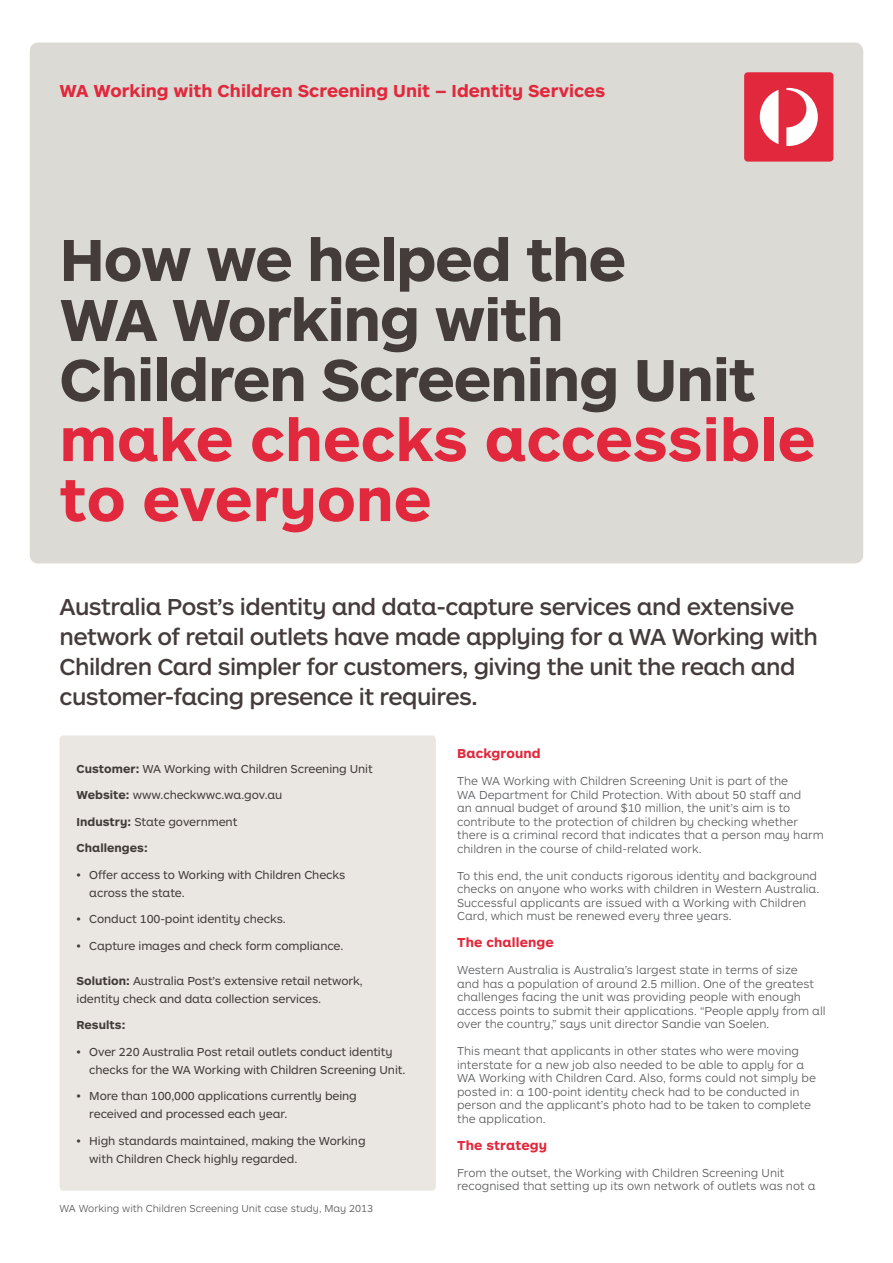
<style>
.page{position:relative;width:893px;height:1263px;background:#fff}
.page>*{position:absolute;margin:0;border:0;box-sizing:border-box;transform-origin:0 0}
.t1{font:700 61.5px/60px "ARS Maquette Pro";letter-spacing:-.02em;color:#443c3b}
.t2{font:700 61.5px/60px "ARS Maquette Pro";color:#e1283c}
.t3{font:500 24px/30px "ARS Maquette Pro";letter-spacing:-.025em;color:#443c3b}
.t4{font:700 18px "ARS Maquette Pro";color:#e1283c}
.t5{font:700 13.5px "ARS Maquette Pro";letter-spacing:.01em;color:#e1283c}
.t6{font:300 12px/13.5px "ARS Maquette Pro";color:#58595b}
.t7{font:12px/18px "ARS Maquette Pro";letter-spacing:-.01em;color:#443c3b}
.t8{font:700 12px "ARS Maquette Pro";color:#443c3b}
.t9{font:300 10.5px "ARS Maquette Pro";color:#58595b}
.s1{font-weight:700}
</style>
<div class="page">
<div style="left:30px;top:43px;width:833px;height:520px;background:#dbdad4;border-radius:9px"></div>
<div style="left:744px;top:72px;width:89px;height:90px;background:#e1283c;border-radius:4px"></div>
<svg style="left:760px;top:90px;width:18px;height:54px"></svg>
<svg style="left:786px;top:88px;width:32px;height:58px"></svg>
<div style="left:60px;top:735px;width:376px;height:456px;background:#eae7e3;border-radius:4px"></div>
<h3 class="t4" style="left:60px;top:79px;width:547px">WA Working with Children Screening Unit – Identity Services</h3>
<h1 class="t1" style="left:60px;top:226px;width:698px">How we helped the<br>WA Working with<br>Children Screening Unit</h1>
<h1 class="t2" style="left:60px;top:406px;width:757px">make checks accessible to everyone</h1>
<p class="t3" style="left:60px;top:591px;width:760px">Australia Post’s identity and data-capture services and extensive network of retail outlets have made applying for a WA Working with Children Card simpler for customers, giving the unit the reach and customer-facing presence it requires.</p>
<p class="t5" style="left:457px;top:745px;width:85px">Background</p>
<p class="t6" style="left:457px;top:774px;width:368px">The WA Working with Children Screening Unit is part of the<br>WA Department for Child Protection. With about 50 staff and<br>an annual budget of around $10 million, the unit’s aim is to contribute to the protection of children by checking whether there is a criminal record that indicates that a person may harm children in the course of child-related work.</p>
<p class="t6" style="left:457px;top:868px;width:364px">To this end, the unit conducts rigorous identity and background checks on anyone who works with children in Western Australia.<br>Successful applicants are issued with a Working with Children Card, which must be renewed every three years.</p>
<p class="t5" style="left:457px;top:934px;width:98px">The challenge</p>
<p class="t6" style="left:457px;top:963px;width:370px">Western Australia is Australia’s largest state in terms of size<br>and has a population of around 2.5 million. One of the greatest challenges facing the unit was providing people with enough access points to submit their applications. “People apply from all over the country,” says unit director Sandie van Soelen.</p>
<p class="t6" style="left:457px;top:1044px;width:360px">This meant that applicants in other states who were moving interstate for a new job also needed to be able to apply for a WA Working with Children Card. Also, forms could not simply be posted in: a 100-point identity check had to be conducted in person and the applicant’s photo had to be taken to complete the application.</p>
<p class="t5" style="left:457px;top:1136px;width:92px">The strategy</p>
<p class="t6" style="left:457px;top:1165px;width:360px">From the outset, the Working with Children Screening Unit recognised that setting up its own network of outlets was not a</p>
<p class="t9" style="left:60px;top:1201px;width:315px">WA Working with Children Screening Unit case study, May 2013</p>
<p class="t7" style="left:77px;top:759px;width:298px"><span class="s1">Customer:</span> WA Working with Children Screening Unit</p>
<p class="t7" style="left:77px;top:785px;width:207px"><span class="s1">Website:</span> www.checkwwc.wa.gov.au</p>
<p class="t7" style="left:77px;top:812px;width:162px"><span class="s1">Industry:</span> State government</p>
<p class="t8" style="left:77px;top:840px;width:73px">Challenges:</p>
<p class="t7" style="left:89px;top:865px;width:258px;text-indent:-13px">• Offer access to Working with Children Checks across the state.</p>
<p class="t7" style="left:77px;top:910px;width:211px">• Conduct 100-point identity checks.</p>
<p class="t7" style="left:77px;top:936px;width:268px">• Capture images and check form compliance.</p>
<p class="t7" style="left:77px;top:971px;width:288px"><span class="s1">Solution:</span> Australia Post’s extensive retail network, identity check and data collection services.</p>
<p class="t8" style="left:77px;top:1017px;width:50px">Results:</p>
<p class="t7" style="left:89px;top:1042px;width:318px;text-indent:-13px">• Over 220 Australia Post retail outlets conduct identity checks for the WA Working with Children Screening Unit.</p>
<p class="t7" style="left:89px;top:1087px;width:269px;text-indent:-13px">• More than 100,000 applications currently being received and processed each year.</p>
<p class="t7" style="left:89px;top:1131px;width:278px;text-indent:-13px">• High standards maintained, making the Working with Children Check highly regarded.</p>
</div>
